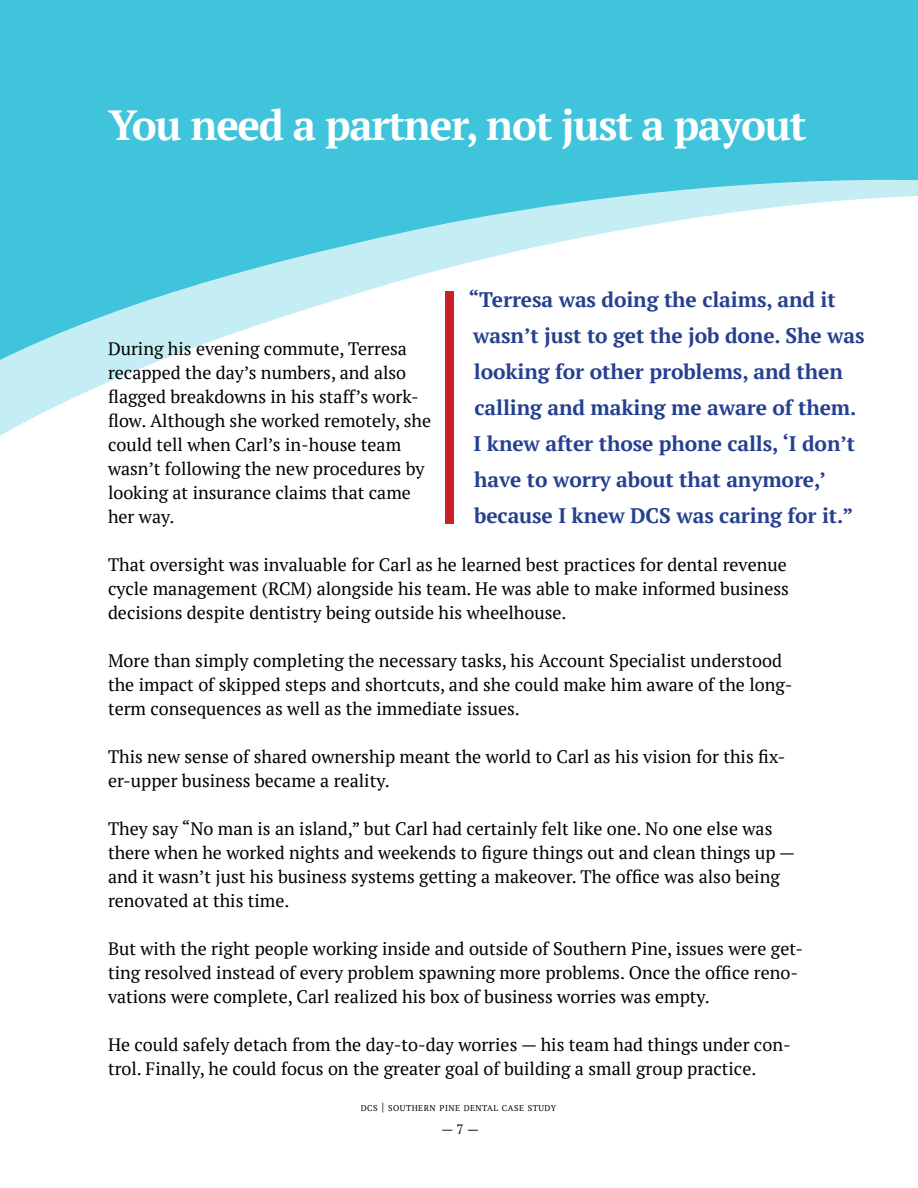
<style>
.page{position:relative;width:918px;height:1188px;background:#fff}
.page>*{position:absolute;margin:0;border:0;box-sizing:border-box;transform-origin:0 0}
.White_heading{font:700 42px "PT Serif";letter-spacing:-.03em;color:#fff}
.t1{font:700 21px/36px "PT Serif";letter-spacing:-.005em;color:#25408f}
.Black_subhead_Roboto{font:18px/24px "PT Serif";color:#000}
.t2{font:13.5px "PT Serif";color:#000}
.t3{font:8.4px "PT Serif";letter-spacing:.055em;color:#000}
.s1{font-size:12px}
</style>
<div class="page">
<div style="left:0;top:0;width:918px;height:460px;background:#3fc4db"></div>
<svg style="left:652px;top:180px;width:266px;height:13px;fill:#c5edf4"></svg>
<svg style="left:0;top:193px;width:918px;height:267px;fill:#fff"></svg>
<div style="left:445px;top:291px;width:9px;height:233px;background:#ca2128"></div>
<p class="White_heading" style="left:108px;top:98px;width:700px">You need a partner, not just a payout</p>
<p class="t1" style="left:469px;top:281px;width:398px">“Terresa was doing the claims, and it wasn’t just to get the job done. She was looking for other problems, and then calling and making me aware of them.<br>I knew after those phone calls, ‘I don’t have to worry about that anymore,’ because I knew DCS was caring for it.”</p>
<p class="Black_subhead_Roboto" style="left:108px;top:337px;width:325px">During his evening commute, Terresa recapped the day’s numbers, and also flagged breakdowns in his staff’s work&shy;flow. Although she worked remotely, she could tell when Carl’s in-house team wasn’t following the new procedures by looking at insurance claims that came her way.</p>
<p class="Black_subhead_Roboto" style="left:108px;top:553px;width:682px;text-align:justify">That oversight was invaluable for Carl as he learned best practices for dental revenue cycle management (RCM) alongside his team. He was able to make informed business decisions despite dentistry being outside his wheelhouse.</p>
<p class="Black_subhead_Roboto" style="left:108px;top:649px;width:686px">More than simply completing the necessary tasks, his Account Specialist understood the impact of skipped steps and shortcuts, and she could make him aware of the long&shy;term consequences as well as the immediate issues.</p>
<p class="Black_subhead_Roboto" style="left:108px;top:745px;width:679px">This new sense of shared ownership meant the world to Carl as his vision for this fix&shy;er-upper business became a reality.</p>
<p class="Black_subhead_Roboto" style="left:108px;top:817px;width:689px">They say “No man is an island,” but Carl had certainly felt like one. No one else was there when he worked nights and weekends to figure things out and clean things up — and it wasn’t just his business systems getting a makeover. The office was also being renovated at this time.</p>
<p class="Black_subhead_Roboto" style="left:108px;top:937px;width:697px">But with the right people working inside and outside of Southern Pine, issues were get&shy;ting resolved instead of every problem spawning more problems. Once the office reno&shy;vations were complete, Carl realized his box of business worries was empty.</p>
<p class="Black_subhead_Roboto" style="left:108px;top:1033px;width:684px">He could safely detach from the day-to-day worries — his team had things under con&shy;trol. Finally, he could focus on the greater goal of building a small group practice.</p>
<p class="t3" style="left:361px;top:1103px;width:197px">DCS <span class="s1">|</span> SOUTHERN PINE DENTAL CASE STUDY</p>
<p class="t2" style="left:441px;top:1120px;width:39px">— 7 —</p>
</div>
